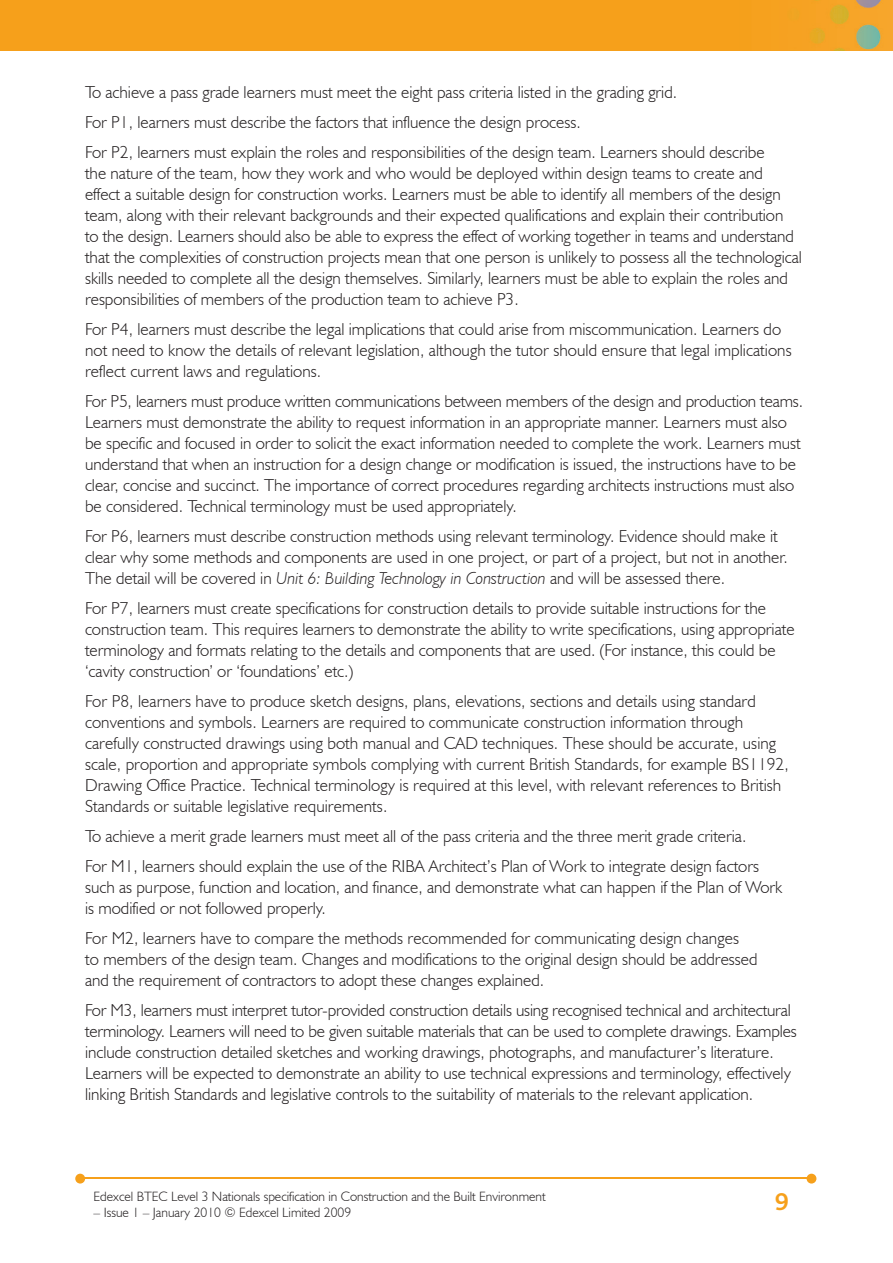
<style>
.page{position:relative;width:893px;height:1263px;background:#fff}
.page>*{position:absolute;margin:0;border:0;box-sizing:border-box;transform-origin:0 0}
.t1{font:700 25.5px "Bliss";color:#f6a01b}
.t2{font:300 17.25px/21px "Humanist 521 BT";color:#231f20}
.t3{font:300 13.5px "Humanist 521 BT";color:#231f20}
.s1{font-style:italic}
</style>
<div class="page">
<img style="left:0;top:0;width:893px;height:51px">
<hr style="left:82px;top:1178px;width:728px;height:1px;background:#f6a01b">
<svg style="left:807px;top:1174px;width:9px;height:9px"></svg>
<svg style="left:75px;top:1174px;width:10px;height:9px"></svg>
<p class="t2" style="left:85px;top:77px;width:681px;line-height:30px">To achieve a pass grade learners must meet the eight pass criteria listed in the grading grid.<br>For P1, learners must describe the factors that influence the design process.<br>For P2, learners must explain the roles and responsibilities of the design team. Learners should describe</p>
<p class="t2" style="left:85px;top:162px;width:718px">the nature of the team, how they work and who would be deployed within design teams to create and effect a suitable design for construction works. Learners must be able to identify all members of the design team, along with their relevant backgrounds and their expected qualifications and explain their contribution<br>to the design. Learners should also be able to express the effect of working together in teams and understand that the complexities of construction projects mean that one person is unlikely to possess all the technological skills needed to complete all the design themselves. Similarly, learners must be able to explain the roles and responsibilities of members of the production team to achieve P3.</p>
<p class="t2" style="left:85px;top:318px;width:708px">For P4, learners must describe the legal implications that could arise from miscommunication. Learners do not need to know the details of relevant legislation, although the tutor should ensure that legal implications reflect current laws and regulations.</p>
<p class="t2" style="left:85px;top:390px;width:719px">For P5, learners must produce written communications between members of the design and production teams.<br>Learners must demonstrate the ability to request information in an appropriate manner. Learners must also be specific and focused in order to solicit the exact information needed to complete the work. Learners must understand that when an instruction for a design change or modification is issued, the instructions have to be clear, concise and succinct. The importance of correct procedures regarding architects instructions must also be considered. Technical terminology must be used appropriately.</p>
<p class="t2" style="left:85px;top:525px;width:704px">For P6, learners must describe construction methods using relevant terminology. Evidence should make it clear why some methods and components are used in one project, or part of a project, but not in another.<br>The detail will be covered in <span class="s1">Unit 6: Building Technology in Construction</span> and will be assessed there.</p>
<p class="t2" style="left:85px;top:597px;width:711px">For P7, learners must create specifications for construction details to provide suitable instructions for the construction team. This requires learners to demonstrate the ability to write specifications, using appropriate terminology and formats relating to the details and components that are used. (For instance, this could be ‘cavity construction’ or ‘foundations’ etc.)</p>
<p class="t2" style="left:85px;top:690px;width:705px">For P8, learners have to produce sketch designs, plans, elevations, sections and details using standard conventions and symbols. Learners are required to communicate construction information through carefully constructed drawings using both manual and CAD techniques. These should be accurate, using scale, proportion and appropriate symbols complying with current British Standards, for example BS1192, Drawing Office Practice. Technical terminology is required at this level, with relevant references to British Standards or suitable legislative requirements.</p>
<p class="t2" style="left:85px;top:821px;width:675px;line-height:30px">To achieve a merit grade learners must meet all of the pass criteria and the three merit grade criteria.<br>For M1, learners should explain the use of the RIBA Architect’s Plan of Work to integrate design factors</p>
<p class="t2" style="left:85px;top:876px;width:699px">such as purpose, function and location, and finance, and demonstrate what can happen if the Plan of Work is modified or not followed properly.</p>
<p class="t2" style="left:85px;top:927px;width:674px">For M2, learners have to compare the methods recommended for communicating design changes<br>to members of the design team. Changes and modifications to the original design should be addressed and the requirement of contractors to adopt these changes explained.</p>
<p class="t2" style="left:85px;top:999px;width:713px">For M3, learners must interpret tutor-provided construction details using recognised technical and architectural terminology. Learners will need to be given suitable materials that can be used to complete drawings. Examples include construction detailed sketches and working drawings, photographs, and manufacturer’s literature.<br>Learners will be expected to demonstrate an ability to use technical expressions and terminology, effectively linking British Standards and legislative controls to the suitability of materials to the relevant application.</p>
<p class="t3" style="left:94px;top:1188px;width:454px">Edexcel BTEC Level 3 Nationals specification in Construction and the Built Environment</p>
<p class="t3" style="left:94px;top:1204px;width:259px">– Issue 1 – January 2010 © Edexcel Limited 2009</p>
<h1 class="t1" style="left:775px;top:1189px;width:15px">9</h1>
</div>
